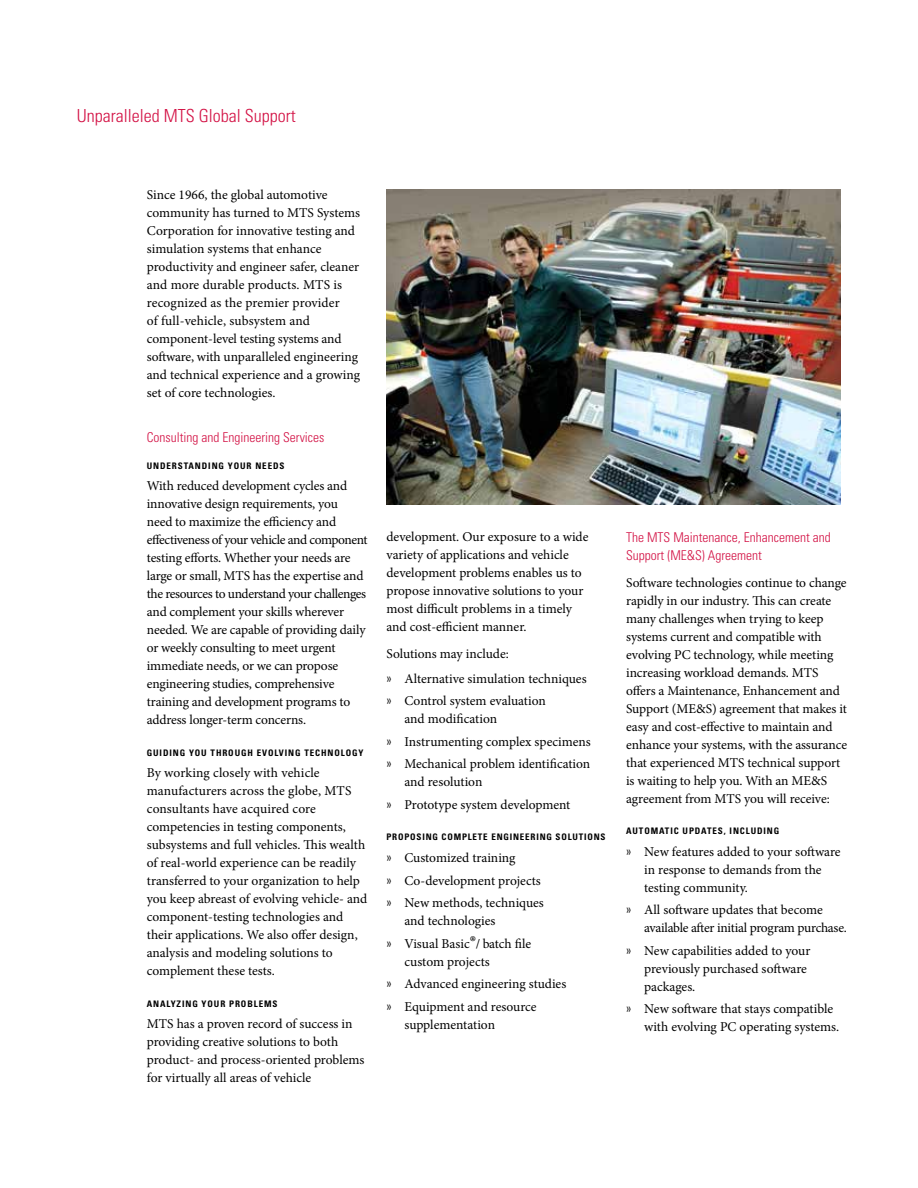
<style>
.page{position:relative;width:918px;height:1188px;background:#fff}
.page>*{position:absolute;margin:0;border:0;box-sizing:border-box;transform-origin:0 0}
.t1{font:300 condensed 18px "Univers";color:#d31245}
.t2{font:13.5px/18px "Minion Pro";letter-spacing:-.005em;color:#000}
.t3{font:300 condensed 13.5px/18px "Univers";color:#d31245}
.t4{font:700 condensed 9px "Univers";letter-spacing:.1em;color:#000}
.s1{font-family:"Univers";font-weight:300;font-stretch:condensed}
.s2{font-size:19.5px}
</style>
<div class="page">
<img style="left:386px;top:189px;width:455px;height:315px">
<h1 class="t1" style="left:77px;top:105px;width:220px">Unparalleled MTS Global Support</h1>
<p class="t2" style="left:147px;top:186px;width:215px">Since 1966, the global automotive community has turned to MTS Systems Corporation for innovative testing and simulation systems that enhance productivity and engineer safer, cleaner and more durable products. MTS is recognized as the premier provider<br>of full-vehicle, subsystem and component-level testing systems and software, with unparalleled engineering and technical experience and a growing set of core technologies.</p>
<p class="t3" style="left:147px;top:428px;width:179px">Consulting and Engineering Services</p>
<p class="t4" style="left:147px;top:460px;width:139px">UNDERSTANDING YOUR NEEDS</p>
<p class="t2" style="left:147px;top:477px;width:222px">With reduced development cycles and innovative design requirements, you<br>need to maximize the efficiency and effectiveness of your vehicle and component testing efforts. Whether your needs are large or small, MTS has the expertise and the resources to understand your challenges and complement your skills wherever needed. We are capable of providing daily or weekly consulting to meet urgent immediate needs, or we can propose engineering studies, comprehensive training and development programs to address longer-term concerns.</p>
<p class="t4" style="left:147px;top:747px;width:218px">GUIDING YOU THROUGH EVOLVING TECHNOLOGY</p>
<p class="t2" style="left:147px;top:764px;width:222px">By working closely with vehicle manufacturers across the globe, MTS consultants have acquired core competencies in testing components, subsystems and full vehicles. This wealth of real-world experience can be readily transferred to your organization to help you keep abreast of evolving vehicle- and component-testing technologies and their applications. We also offer design, analysis and modeling solutions to complement these tests.</p>
<p class="t4" style="left:147px;top:998px;width:132px">ANALYZING YOUR PROBLEMS</p>
<p class="t2" style="left:147px;top:1015px;width:219px">MTS has a proven record of success in providing creative solutions to both product- and process-oriented problems for virtually all areas of vehicle</p>
<p class="t2" style="left:386px;top:528px;width:204px">development. Our exposure to a wide variety of applications and vehicle development problems enables us to propose innovative solutions to your most difficult problems in a timely and cost-efficient manner.</p>
<p class="t2" style="left:386px;top:641px;width:202px;line-height:24.8px">Solutions may include:<br><span class="s1">»</span> Alternative simulation techniques</p>
<p class="t2" style="left:404px;top:692px;width:143px;text-indent:-18px"><span class="s1">»</span> Control system evaluation and modification</p>
<p class="t2" style="left:386px;top:730px;width:206px;line-height:22.6px"><span class="s1">»</span> Instrumenting complex specimens <span class="s1">»</span> Mechanical problem identification</p>
<p class="t2" style="left:386px;top:771px;width:185px;line-height:22.6px;text-indent:18px">and resolution<br><span class="s1">»</span> Prototype system development</p>
<p class="t4" style="left:386px;top:832px;width:221px">PROPOSING COMPLETE ENGINEERING SOLUTIONS</p>
<p class="t2" style="left:386px;top:846px;width:159px;line-height:22.6px"><span class="s1">»</span> Customized training<br><span class="s1">»</span> Co-development projects <span class="s1">»</span> New methods, techniques</p>
<p class="t2" style="left:386px;top:910px;width:146px;line-height:22.6px;text-indent:18px">and technologies<br><span class="s1">»</span> Visual Basic<span class="s2">®</span>/ batch file</p>
<p class="t2" style="left:386px;top:950px;width:181px;line-height:22.6px;text-indent:18px">custom projects<br><span class="s1">»</span> Advanced engineering studies <span class="s1">»</span> Equipment and resource</p>
<p class="t2" style="left:404px;top:1016px;width:92px">supplementation</p>
<p class="t3" style="left:626px;top:528px;width:206px">The MTS Maintenance, Enhancement and<br>Support (ME&amp;S) Agreement</p>
<p class="t2" style="left:626px;top:573px;width:223px">Software technologies continue to change rapidly in our industry. This can create many challenges when trying to keep systems current and compatible with evolving PC technology, while meeting increasing workload demands. MTS offers a Maintenance, Enhancement and Support (ME&amp;S) agreement that makes it easy and cost-effective to maintain and enhance your systems, with the assurance that experienced MTS technical support is waiting to help you. With an ME&amp;S agreement from MTS you will receive:</p>
<p class="t4" style="left:626px;top:825px;width:155px">AUTOMATIC UPDATES, INCLUDING</p>
<p class="t2" style="left:644px;top:842px;width:198px;text-indent:-18px"><span class="s1">»</span> New features added to your software in response to demands from the testing community.</p>
<p class="t2" style="left:644px;top:901px;width:204px;text-indent:-18px"><span class="s1">»</span> All software updates that become available after initial program purchase.</p>
<p class="t2" style="left:644px;top:942px;width:168px;text-indent:-18px"><span class="s1">»</span> New capabilities added to your previously purchased software packages.</p>
<p class="t2" style="left:644px;top:1000px;width:197px;text-indent:-18px"><span class="s1">»</span> New software that stays compatible with evolving PC operating systems.</p>
</div>
